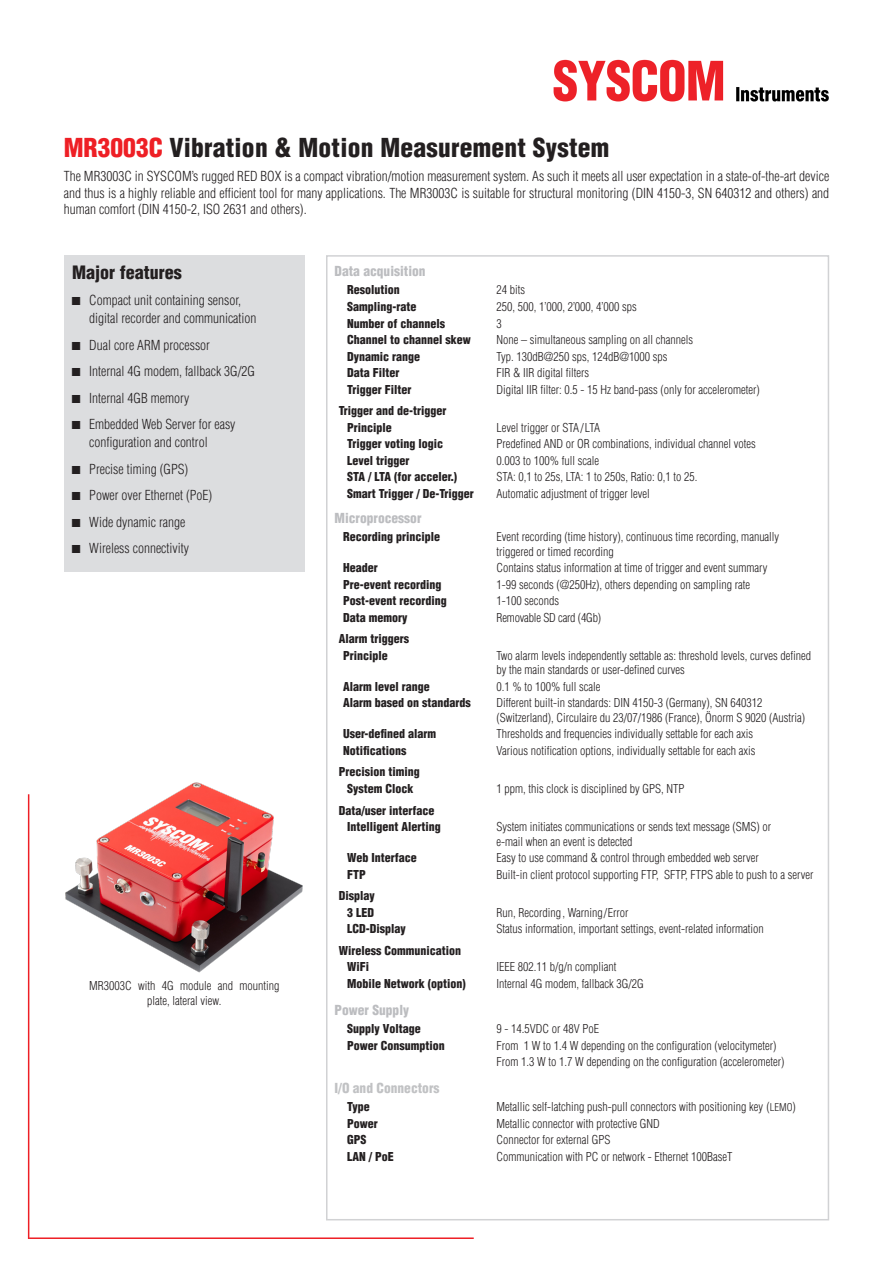
<style>
.page{position:relative;width:893px;height:1263px;background:#fff}
.page>*{position:absolute;margin:0;border:0;box-sizing:border-box;transform-origin:0 0}
.t1{font:900 condensed 25.5px "Helvetica";letter-spacing:.01em;color:#231f20}
.t2{font:900 condensed 18px "Helvetica";color:#231f20}
.t3{font:300 condensed 13.5px/16.2px "Helvetica";color:#231f20}
.t4{font:900 condensed 13.5px "Helvetica";color:#bcbdc0}
.t5{font:900 condensed 13.5px "Helvetica";color:#c1c2c4}
.t6{font:300 condensed 12px/14.4px "Helvetica";color:#231f20}
.t7{font:900 condensed 12px "Helvetica";color:#231f20}
.s1{color:#ee1f25}
.s2{font-size:10.5px}
</style>
<div class="page">
<hr style="left:28px;top:794px;width:1px;height:445px;background:#ee1f25">
<hr style="left:29px;top:1237px;width:445px;height:2px;background:#ee1f25">
<img style="left:553px;top:60px;width:276px;height:41px">
<div style="left:64px;top:255px;width:241px;height:316px;background:#dcdddf"></div>
<img style="left:65px;top:782px;width:238px;height:191px">
<p class="t1" style="left:64px;top:131px;width:547px"><span class="s1">MR3003C</span> Vibration &amp; Motion Measurement System</p>
<p class="t3" style="left:64px;top:168px;width:767px;text-align:justify">The MR3003C in SYSCOM’s rugged RED BOX is a compact vibration/motion measurement system. As such it meets all user expectation in a state-of-the-art device and thus is a highly reliable and efficient tool for many applications. The MR3003C is suitable for structural monitoring (DIN 4150-3, SN 640312 and others) and human comfort (DIN 4150-2, ISO 2631 and others).</p>
<p class="t2" style="left:72px;top:261px;width:111px">Major features</p>
<p class="t3" style="left:89px;top:291px;width:169px;line-height:18px">Compact unit containing sensor, digital recorder and communication</p>
<p class="t3" style="left:89px;top:337px;width:122px">Dual core ARM processor</p>
<p class="t3" style="left:89px;top:363px;width:167px">Internal 4G modem, fallback 3G/2G</p>
<p class="t3" style="left:89px;top:390px;width:101px">Internal 4GB memory</p>
<p class="t3" style="left:89px;top:415px;width:148px;line-height:18px">Embedded Web Server for easy configuration and control</p>
<p class="t3" style="left:89px;top:461px;width:100px">Precise timing (GPS)</p>
<p class="t3" style="left:89px;top:487px;width:124px">Power over Ethernet (PoE)</p>
<p class="t3" style="left:89px;top:514px;width:97px">Wide dynamic range</p>
<p class="t3" style="left:89px;top:540px;width:101px">Wireless connectivity</p>
<p class="t6" style="left:89px;top:979px;width:192px;text-align:center">MR3003C with 4G module and mounting plate, lateral view.</p>
<p class="t4" style="left:334px;top:262px;width:93px">Data acquisition</p>
<p class="t7" style="left:347px;top:283px;width:54px">Resolution</p>
<p class="t6" style="left:496px;top:283px;width:30px">24 bits</p>
<p class="t7" style="left:347px;top:299px;width:71px">Sampling-rate</p>
<p class="t6" style="left:496px;top:299px;width:142px">250, 500, 1’000, 2’000, 4’000 sps</p>
<p class="t7" style="left:347px;top:316px;width:99px">Number of channels</p>
<p class="t6" style="left:496px;top:316px;width:7px">3</p>
<p class="t7" style="left:347px;top:332px;width:125px">Channel to channel skew</p>
<p class="t6" style="left:496px;top:332px;width:198px">None – simultaneous sampling on all channels</p>
<p class="t7" style="left:347px;top:349px;width:74px">Dynamic range</p>
<p class="t6" style="left:496px;top:349px;width:173px">Typ. 130dB@250 sps, 124dB@1000 sps</p>
<p class="t7" style="left:347px;top:365px;width:54px">Data Filter</p>
<p class="t6" style="left:496px;top:365px;width:94px">FIR &amp; IIR digital filters</p>
<p class="t7" style="left:347px;top:382px;width:66px">Trigger Filter</p>
<p class="t6" style="left:496px;top:382px;width:265px">Digital IIR filter: 0.5 - 15 Hz band-pass (only for accelerometer)</p>
<p class="t7" style="left:339px;top:403px;width:109px">Trigger and de-trigger</p>
<p class="t7" style="left:347px;top:420px;width:46px">Principle</p>
<p class="t6" style="left:496px;top:420px;width:105px">Level trigger or STA/LTA</p>
<p class="t7" style="left:347px;top:436px;width:97px">Trigger voting logic</p>
<p class="t6" style="left:496px;top:437px;width:261px">Predefined AND or OR combinations, individual channel votes</p>
<p class="t7" style="left:347px;top:453px;width:64px">Level trigger</p>
<p class="t6" style="left:496px;top:453px;width:104px">0.003 to 100% full scale</p>
<p class="t7" style="left:347px;top:469px;width:111px">STA / LTA (for acceler.)</p>
<p class="t6" style="left:496px;top:470px;width:202px">STA: 0,1 to 25s, LTA: 1 to 250s, Ratio: 0,1 to 25.</p>
<p class="t7" style="left:347px;top:486px;width:128px">Smart Trigger / De-Trigger</p>
<p class="t6" style="left:496px;top:486px;width:155px">Automatic adjustment of trigger level</p>
<p class="t4" style="left:334px;top:509px;width:88px">Microprocessor</p>
<p class="t7" style="left:343px;top:529px;width:99px">Recording principle</p>
<p class="t6" style="left:496px;top:530px;width:284px">Event recording (time history), continuous time recording, manually triggered or timed recording</p>
<p class="t7" style="left:343px;top:560px;width:36px">Header</p>
<p class="t6" style="left:496px;top:560px;width:272px">Contains status information at time of trigger and event summary</p>
<p class="t7" style="left:343px;top:577px;width:100px">Pre-event recording</p>
<p class="t6" style="left:496px;top:577px;width:255px">1-99 seconds (@250Hz), others depending on sampling rate</p>
<p class="t7" style="left:343px;top:593px;width:105px">Post-event recording</p>
<p class="t6" style="left:496px;top:594px;width:64px">1-100 seconds</p>
<p class="t7" style="left:343px;top:610px;width:66px">Data memory</p>
<p class="t6" style="left:496px;top:610px;width:106px">Removable SD card (4Gb)</p>
<p class="t7" style="left:339px;top:631px;width:72px">Alarm triggers</p>
<p class="t7" style="left:343px;top:648px;width:46px">Principle</p>
<p class="t6" style="left:496px;top:648px;width:316px">Two alarm levels independently settable as: threshold levels, curves defined by the main standards or user-defined curves</p>
<p class="t7" style="left:343px;top:679px;width:88px">Alarm level range</p>
<p class="t6" style="left:496px;top:679px;width:105px">0.1 % to 100% full scale</p>
<p class="t7" style="left:343px;top:695px;width:129px">Alarm based on standards</p>
<p class="t6" style="left:496px;top:696px;width:310px">Different built-in standards: DIN 4150-3 (Germany), SN 640312 (Switzerland), Circulaire du 23/07/1986 (France), Önorm S 9020 (Austria)</p>
<p class="t7" style="left:343px;top:726px;width:95px">User-defined alarm</p>
<p class="t6" style="left:496px;top:727px;width:258px">Thresholds and frequencies individually settable for each axis</p>
<p class="t7" style="left:343px;top:743px;width:65px">Notifications</p>
<p class="t6" style="left:496px;top:743px;width:260px">Various notification options, individually settable for each axis</p>
<p class="t7" style="left:339px;top:765px;width:82px">Precision timing</p>
<p class="t7" style="left:347px;top:781px;width:68px">System Clock</p>
<p class="t6" style="left:496px;top:781px;width:189px">1 ppm, this clock is disciplined by GPS, NTP</p>
<p class="t7" style="left:339px;top:803px;width:97px">Data/user interface</p>
<p class="t7" style="left:347px;top:819px;width:95px">Intelligent Alerting</p>
<p class="t6" style="left:496px;top:819px;width:276px">System initiates communications or sends text message (SMS) or e-mail when an event is detected</p>
<p class="t7" style="left:347px;top:850px;width:71px">Web Interface</p>
<p class="t6" style="left:496px;top:850px;width:264px">Easy to use command &amp; control through embedded web server</p>
<p class="t7" style="left:347px;top:867px;width:20px">FTP</p>
<p class="t6" style="left:496px;top:867px;width:318px">Built-in client protocol supporting FTP, SFTP, FTPS able to push to a server</p>
<p class="t7" style="left:339px;top:888px;width:37px">Display</p>
<p class="t7" style="left:347px;top:905px;width:28px">3 LED</p>
<p class="t6" style="left:496px;top:905px;width:134px">Run, Recording, Warning/Error</p>
<p class="t7" style="left:347px;top:921px;width:60px">LCD-Display</p>
<p class="t6" style="left:496px;top:922px;width:269px">Status information, important settings, event-related information</p>
<p class="t7" style="left:339px;top:943px;width:124px">Wireless Communication</p>
<p class="t7" style="left:347px;top:959px;width:24px">WiFi</p>
<p class="t6" style="left:496px;top:960px;width:121px">IEEE 802.11 b/g/n compliant</p>
<p class="t7" style="left:347px;top:976px;width:120px">Mobile Network (option)</p>
<p class="t6" style="left:496px;top:976px;width:149px">Internal 4G modem, fallback 3G/2G</p>
<p class="t4" style="left:334px;top:1001px;width:76px">Power Supply</p>
<p class="t7" style="left:347px;top:1021px;width:75px">Supply Voltage</p>
<p class="t6" style="left:496px;top:1021px;width:104px">9 - 14.5VDC or 48V PoE</p>
<p class="t7" style="left:347px;top:1038px;width:99px">Power Consumption</p>
<p class="t6" style="left:496px;top:1038px;width:281px">From 1 W to 1.4 W depending on the configuration (velocitymeter)</p>
<p class="t6" style="left:496px;top:1054px;width:289px">From 1.3 W to 1.7 W depending on the configuration (accelerometer)</p>
<p class="t5" style="left:334px;top:1079px;width:107px">I/O and Connectors</p>
<p class="t7" style="left:347px;top:1099px;width:24px">Type</p>
<p class="t6" style="left:496px;top:1100px;width:301px">Metallic self-latching push-pull connectors with positioning key (<span class="s2">LEMO</span>)</p>
<p class="t7" style="left:347px;top:1116px;width:32px">Power</p>
<p class="t6" style="left:496px;top:1116px;width:165px">Metallic connector with protective GND</p>
<p class="t7" style="left:347px;top:1132px;width:21px">GPS</p>
<p class="t6" style="left:496px;top:1133px;width:115px">Connector for external GPS</p>
<p class="t7" style="left:347px;top:1149px;width:48px">LAN / PoE</p>
<p class="t6" style="left:496px;top:1149px;width:237px">Communication with PC or network - Ethernet 100BaseT</p>
</div>
